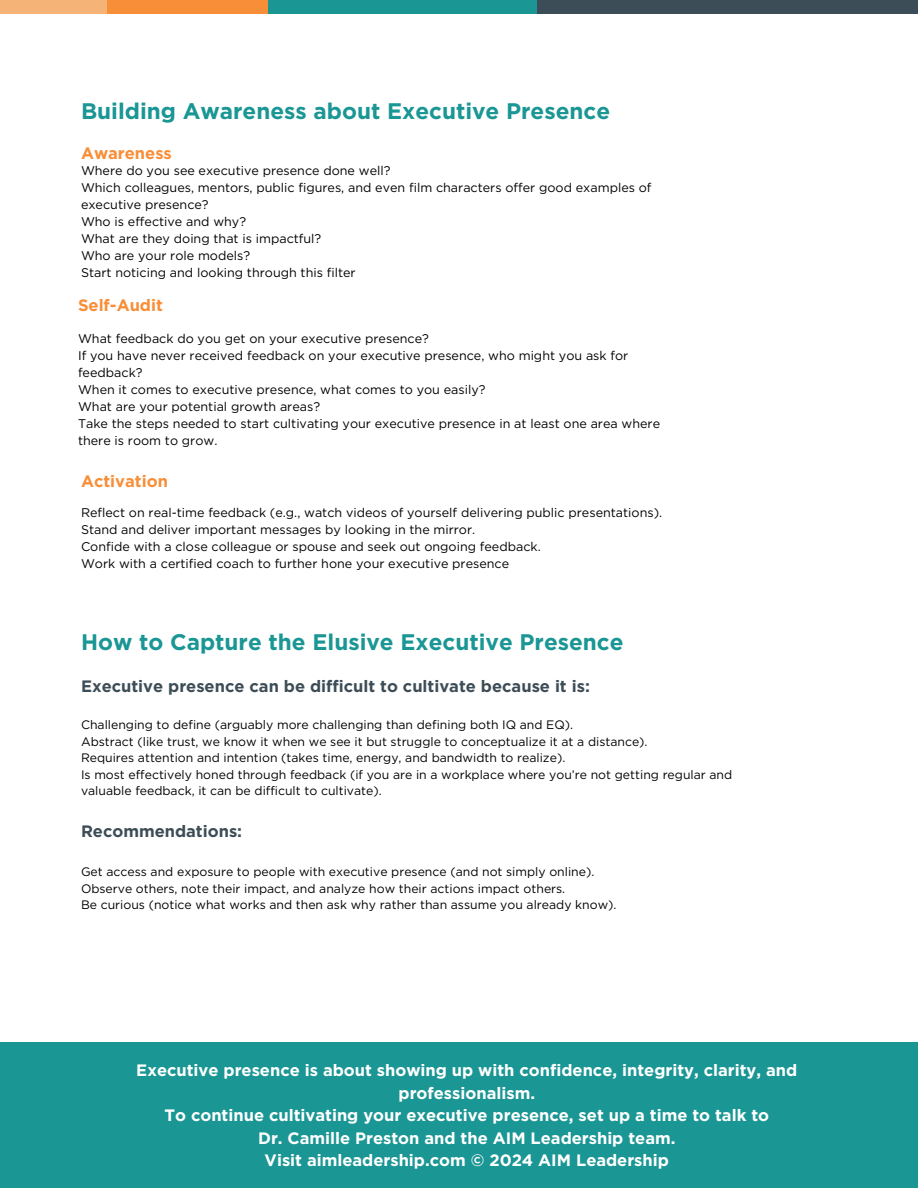
<style>
.page{position:relative;width:918px;height:1188px;background:#fff}
.page>*{position:absolute;margin:0;border:0;box-sizing:border-box;transform-origin:0 0}
.t1{font:700 22.5px "Gotham";color:#1a9694}
.t2{font:700 16.5px/22.5px "Gotham";color:#fff;text-align:center}
.t3{font:700 16.5px "Gotham";color:#3d4d57}
.t4{font:700 16.5px "Gotham";color:#f88e38}
.t5{font:12.6px/17px "Gotham";color:#000}
.t6{font:12.3px/16.5px "Gotham";color:#000}
</style>
<div class="page">
<div style="left:0;top:0;width:108px;height:13px;background:#f5b378"></div>
<div style="left:107px;top:0;width:162px;height:13px;background:#f88e38"></div>
<div style="left:268px;top:0;width:270px;height:13px;background:#1a9694"></div>
<div style="left:537px;top:0;width:381px;height:13px;background:#3d4d57"></div>
<div style="left:0;top:1043px;width:918px;height:145px;background:#1a9694"></div>
<p class="t1" style="left:81px;top:98px;width:531px">Building Awareness about Executive Presence</p>
<p class="t4" style="left:81px;top:144px;width:92px">Awareness</p>
<h2 class="t5" style="left:81px;top:162px;width:311px">Where do you see executive presence done well?</h2>
<p class="t5" style="left:81px;top:179px;width:572px">Which colleagues, mentors, public figures, and even film characters offer good examples of executive presence?</p>
<p class="t5" style="left:81px;top:213px;width:167px">Who is effective and why?</p>
<p class="t5" style="left:81px;top:230px;width:242px">What are they doing that is impactful?</p>
<p class="t5" style="left:81px;top:247px;width:171px">Who are your role models?</p>
<p class="t5" style="left:81px;top:264px;width:276px">Start noticing and looking through this filter</p>
<p class="t4" style="left:78px;top:296px;width:86px">Self-Audit</p>
<p class="t5" style="left:78px;top:330px;width:352px">What feedback do you get on your executive presence?</p>
<h1 class="t5" style="left:78px;top:347px;width:552px">If you have never received feedback on your executive presence, who might you ask for feedback?</h1>
<h2 class="t5" style="left:78px;top:381px;width:409px">When it comes to executive presence, what comes to you easily?</h2>
<p class="t5" style="left:78px;top:398px;width:244px">What are your potential growth areas?</p>
<p class="t5" style="left:78px;top:415px;width:584px">Take the steps needed to start cultivating your executive presence in at least one area where there is room to grow.</p>
<h2 class="t4" style="left:81px;top:471px;width:88px">Activation</h2>
<h2 class="t5" style="left:81px;top:504px;width:583px">Reflect on real-time feedback (e.g., watch videos of yourself delivering public presentations).</h2>
<p class="t5" style="left:81px;top:521px;width:396px">Stand and deliver important messages by looking in the mirror.</p>
<p class="t5" style="left:81px;top:538px;width:461px">Confide with a close colleague or spouse and seek out ongoing feedback.</p>
<p class="t5" style="left:81px;top:555px;width:430px">Work with a certified coach to further hone your executive presence</p>
<p class="t1" style="left:81px;top:628px;width:544px">How to Capture the Elusive Executive Presence</p>
<p class="t3" style="left:81px;top:677px;width:510px">Executive presence can be difficult to cultivate because it is:</p>
<p class="t6" style="left:81px;top:716px;width:494px">Challenging to define (arguably more challenging than defining both IQ and EQ).</p>
<p class="t6" style="left:81px;top:733px;width:568px">Abstract (like trust, we know it when we see it but struggle to conceptualize it at a distance).</p>
<h2 class="t6" style="left:81px;top:750px;width:486px">Requires attention and intention (takes time, energy, and bandwidth to realize).</h2>
<p class="t6" style="left:81px;top:766px;width:653px">Is most effectively honed through feedback (if you are in a workplace where you’re not getting regular and valuable feedback, it can be difficult to cultivate).</p>
<p class="t3" style="left:81px;top:822px;width:163px">Recommendations:</p>
<p class="t6" style="left:81px;top:864px;width:515px">Get access and exposure to people with executive presence (and not simply online).</p>
<p class="t6" style="left:81px;top:880px;width:486px">Observe others, note their impact, and analyze how their actions impact others.</p>
<h2 class="t6" style="left:81px;top:897px;width:537px">Be curious (notice what works and then ask why rather than assume you already know).</h2>
<p class="t2" style="left:136px;top:1059px;width:663px">Executive presence is about showing up with confidence, integrity, clarity, and professionalism.<br>To continue cultivating your executive presence, set up a time to talk to<br>Dr. Camille Preston and the AIM Leadership team.<br>Visit aimleadership.com © 2024 AIM Leadership</p>
</div>
